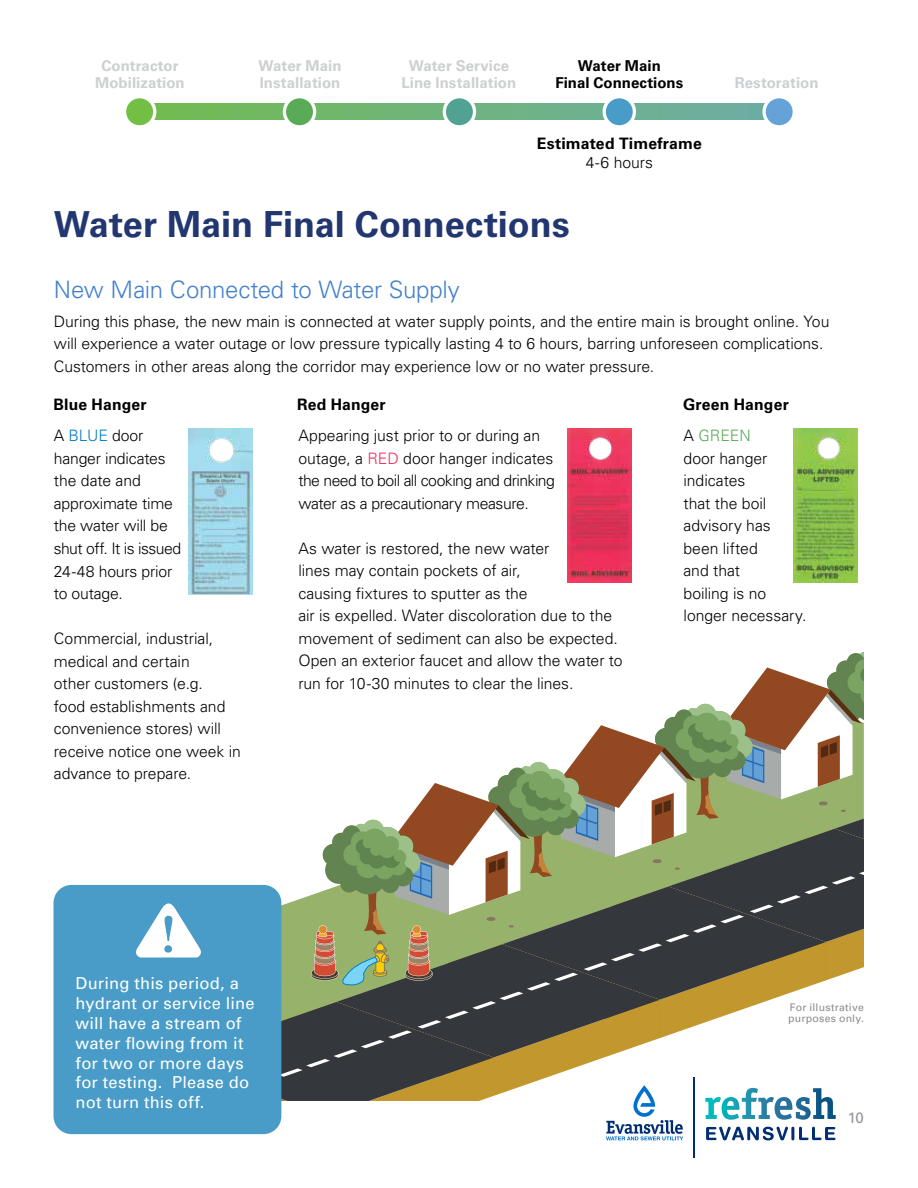
<style>
.page{position:relative;width:918px;height:1188px;background:#fff}
.page>*{position:absolute;margin:0;border:0;box-sizing:border-box;transform-origin:0 0}
.t1{font:700 36px "Univers LT Pro 65";color:#223770}
.t2{font:300 24px "Univers";letter-spacing:-.01em;color:#4381cf}
.t3{font:16.5px/20px "Univers";letter-spacing:.015em;color:#fff}
.t4{font:300 15.75px/22.5px "Univers";letter-spacing:-.005em;color:#000}
.t5{font:700 15.75px "Univers LT Pro 65";letter-spacing:.01em;color:#000}
.t6{font:700 15px/16.5px "Univers LT Pro 65";color:#cdcfd0;text-align:center}
.t7{font:700 15px/16.5px "Univers LT Pro 65";color:#000;text-align:center}
.t8{font:15px "Univers";color:#939598}
.t9{font:10.5px/10.5px "Univers";letter-spacing:.025em;color:#8a8c8e}
.s1{color:#007dc3}
.s2{color:#ee2f5b}
.s3{color:#5aab57}
</style>
<div class="page">
<hr style="left:693px;top:1077px;width:2px;height:81px;background:#002d74">
<svg style="left:158px;top:104px;width:603px;height:15px;background:#6fb37c"></svg>
<svg style="left:126px;top:98px;width:32px;height:28px"></svg>
<svg style="left:761px;top:98px;width:32px;height:28px"></svg>
<svg style="left:281px;top:98px;width:37px;height:28px"></svg>
<svg style="left:441px;top:98px;width:37px;height:28px"></svg>
<svg style="left:601px;top:98px;width:37px;height:28px"></svg>
<svg style="left:225px;top:651px;width:639px;height:489px"></svg>
<div style="left:54px;top:885px;width:227px;height:249px;background:#489cc7;border-radius:18px"></div>
<svg style="left:136px;top:903px;width:65px;height:55px"></svg>
<img style="left:189px;top:429px;width:63px;height:166px">
<img style="left:568px;top:429px;width:63px;height:154px">
<img style="left:794px;top:429px;width:63px;height:153px">
<p class="t6" style="left:95px;top:57px;width:91px">Contractor<br>Mobilization</p>
<p class="t6" style="left:259px;top:57px;width:84px;text-align:left">Water Main<br>Installation</p>
<p class="t6" style="left:402px;top:57px;width:116px">Water Service<br>Line Installation</p>
<p class="t7" style="left:555px;top:57px;width:129px">Water Main<br>Final Connections</p>
<p class="t5" style="left:537px;top:132px;width:166px">Estimated Timeframe</p>
<p class="t4" style="left:586px;top:151px;width:69px">4-6 hours</p>
<h1 class="t1" style="left:54px;top:199px;width:518px">Water Main Final Connections</h1>
<p class="t6" style="left:735px;top:73px;width:85px">Restoration</p>
<h2 class="t2" style="left:54px;top:275px;width:408px">New Main Connected to Water Supply</h2>
<p class="t4" style="left:54px;top:309px;width:777px">During this phase, the new main is connected at water supply points, and the entire main is brought online. You will experience a water outage or low pressure typically lasting 4 to 6 hours, barring unforeseen complications.<br>Customers in other areas along the corridor may experience low or no water pressure.</p>
<p class="t5" style="left:54px;top:394px;width:95px">Blue Hanger</p>
<p class="t5" style="left:297px;top:394px;width:90px">Red Hanger</p>
<p class="t5" style="left:683px;top:394px;width:107px">Green Hanger</p>
<p class="t4" style="left:54px;top:424px;width:129px">A <span class="s1">BLUE</span> door hanger indicates the date and approximate time the water will be shut off. It is issued<br>24-48 hours prior to outage.</p>
<p class="t4" style="left:54px;top:627px;width:189px">Commercial, industrial, medical and certain<br>other customers (e.g.<br>food establishments and convenience stores) will receive notice one week in advance to prepare.</p>
<p class="t4" style="left:298px;top:424px;width:258px">Appearing just prior to or during an outage, a <span class="s2">RED</span> door hanger indicates the need to boil all cooking and drinking water as a precautionary measure.</p>
<p class="t4" style="left:298px;top:537px;width:326px">As water is restored, the new water<br>lines may contain pockets of air,<br>causing fixtures to sputter as the<br>air is expelled. Water discoloration due to the movement of sediment can also be expected.<br>Open an exterior faucet and allow the water to run for 10-30 minutes to clear the lines.</p>
<p class="t4" style="left:684px;top:424px;width:124px">A <span class="s3">GREEN<br></span>door hanger indicates<br>that the boil advisory has been lifted<br>and that<br>boiling is no longer necessary.</p>
<p class="t3" style="left:76px;top:973px;width:180px">During this period, a hydrant or service line will have a stream of water flowing from it for two or more days for testing. Please do not turn this off.</p>
<p class="t9" style="left:788px;top:1002px;width:77px">For illustrative purposes only.</p>
<p class="t8" style="left:848px;top:1108px;width:18px">10</p>
</div>
